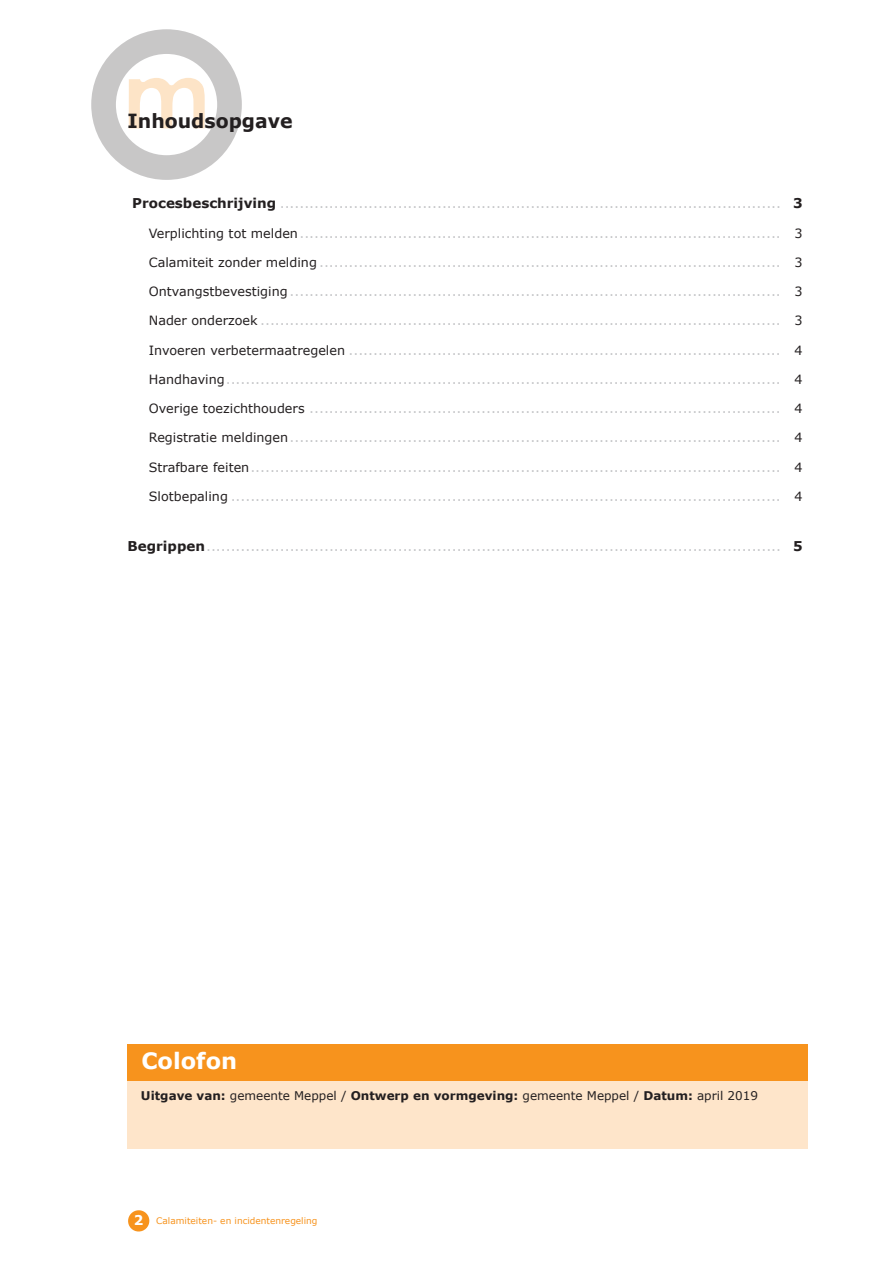
<style>
.page{position:relative;width:893px;height:1263px;background:#fff}
.page>*{position:absolute;margin:0;border:0;box-sizing:border-box;transform-origin:0 0}
.t1{font:700 22.5px "Verdana";color:#fff}
.t2{font:700 19.5px "Verdana";color:#231f20}
.t3{font:13.5px/29.2px "Verdana";color:#c7c8ca;text-align:justify}
.t4{font:12px "Verdana";color:#231f20}
.t5{font:9px "Verdana";color:#f7931d}
.s1{font-weight:700;color:#231f20}
.s2{font-size:12.75px;color:#231f20}
.s3{font-weight:700}
.s4{font-weight:700;font-size:13.5px;color:#fff}
</style>
<div class="page">
<svg style="left:128px;top:1210px;width:22px;height:22px"></svg>
<div style="left:128px;top:1057px;width:680px;height:91px;background:#fee5ca"></div>
<div style="left:128px;top:1044px;width:680px;height:36px;background:#f7931d"></div>
<svg style="left:91px;top:29px;width:151px;height:151px"></svg>
<h2 class="t2" style="left:128px;top:107px;width:167px">Inhoudsopgave</h2>
<p class="t3" style="left:149px;top:189px;width:655px;text-indent:-17px"><span class="s1">Procesbeschrijving</span> ...................................................................................................... <span class="s1">3<br></span><span class="s2">Verplichting tot melden</span>.................................................................................................. <span class="s2">3<br>Calamiteit zonder melding</span> .............................................................................................. <span class="s2">3<br>Ontvangstbevestiging</span>.................................................................................................... <span class="s2">3<br>Nader onderzoek</span> .......................................................................................................... <span class="s2">3<br>Invoeren verbetermaatregelen</span> ........................................................................................ <span class="s2">4<br>Handhaving</span>................................................................................................................. <span class="s2">4<br>Overige toezichthouders</span> ................................................................................................ <span class="s2">4<br>Registratie meldingen</span>.................................................................................................... <span class="s2">4<br>Strafbare feiten</span>............................................................................................................ <span class="s2">4<br>Slotbepaling</span> ................................................................................................................ <span class="s2">4</span></p>
<p class="t3" style="left:128px;top:531px;width:677px"><span class="s1">Begrippen</span>..................................................................................................................... <span class="s1">5</span></p>
<h1 class="t1" style="left:141px;top:1045px;width:97px">Colofon</h1>
<p class="t4" style="left:141px;top:1087px;width:619px"><span class="s3">Uitgave van:</span> gemeente Meppel / <span class="s3">Ontwerp en vormgeving:</span> gemeente Meppel / <span class="s3">Datum:</span> april 2019</p>
<p class="t5" style="left:134px;top:1215px;width:185px"><span class="s4">2</span> Calamiteiten- en incidentenregeling</p>
</div>
